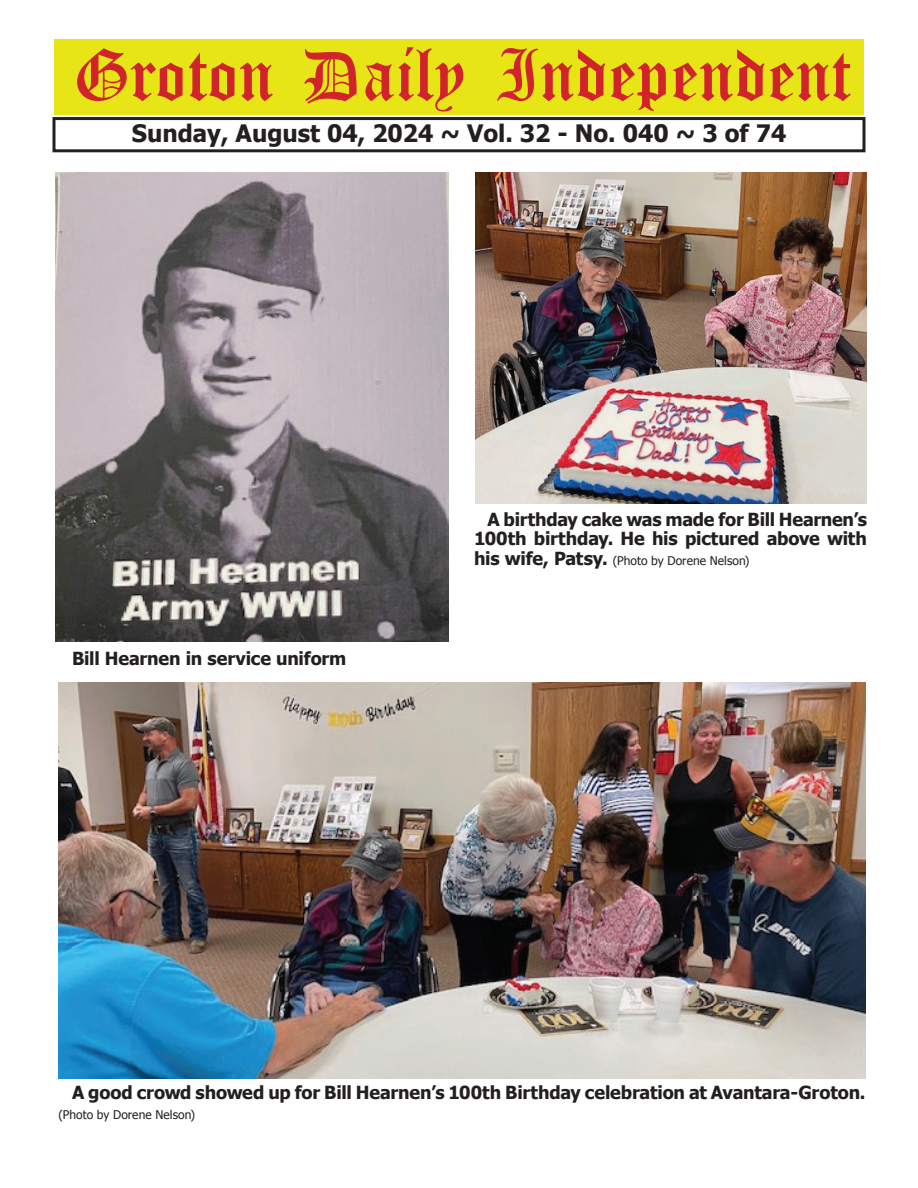
<style>
.page{position:relative;width:918px;height:1188px;background:#fff}
.page>*{position:absolute;margin:0;border:0;box-sizing:border-box;transform-origin:0 0}
.t1{font:54px "Old English Five";color:#d1232a}
.t2{font:700 24px "Tahoma";color:#231f20}
.t3{font:700 18px/19.5px "Tahoma";letter-spacing:-.015em;color:#231f20;text-align:right}
.t4{font:12px "Tahoma";letter-spacing:.005em;color:#231f20}
.s1{font-weight:700;font-size:18px}
</style>
<div class="page">
<div style="left:52px;top:117px;width:814px;height:35px;border:3px solid #231f20"></div>
<div style="left:54px;top:40px;width:810px;height:75px;background:#e7e515"></div>
<img style="left:56px;top:173px;width:392px;height:468px">
<img style="left:476px;top:173px;width:391px;height:331px">
<img style="left:58px;top:683px;width:808px;height:395px">
<h1 class="t1" style="left:73px;top:50px;width:779px">Groton Daily Independent</h1>
<h2 class="t2" style="left:132px;top:116px;width:656px">Sunday, August 04, 2024 ~ Vol. 32 - No. 040 ~ 3 of 74</h2>
<p class="t3" style="left:72px;top:647px;width:276px">Bill Hearnen in service uniform</p>
<p class="t3" style="left:474px;top:508px;width:395px">A birthday cake was made for Bill Hearnen’s<br>100th birthday. He his pictured above with</p>
<p class="t4" style="left:474px;top:552px;width:277px"><span class="s1">his wife, Patsy.</span> (Photo by Dorene Nelson)</p>
<p class="t3" style="left:72px;top:1082px;width:795px">A good crowd showed up for Bill Hearnen’s 100th Birthday celebration at Avantara-Groton.</p>
<p class="t4" style="left:58px;top:1106px;width:138px">(Photo by Dorene Nelson)</p>
</div>
